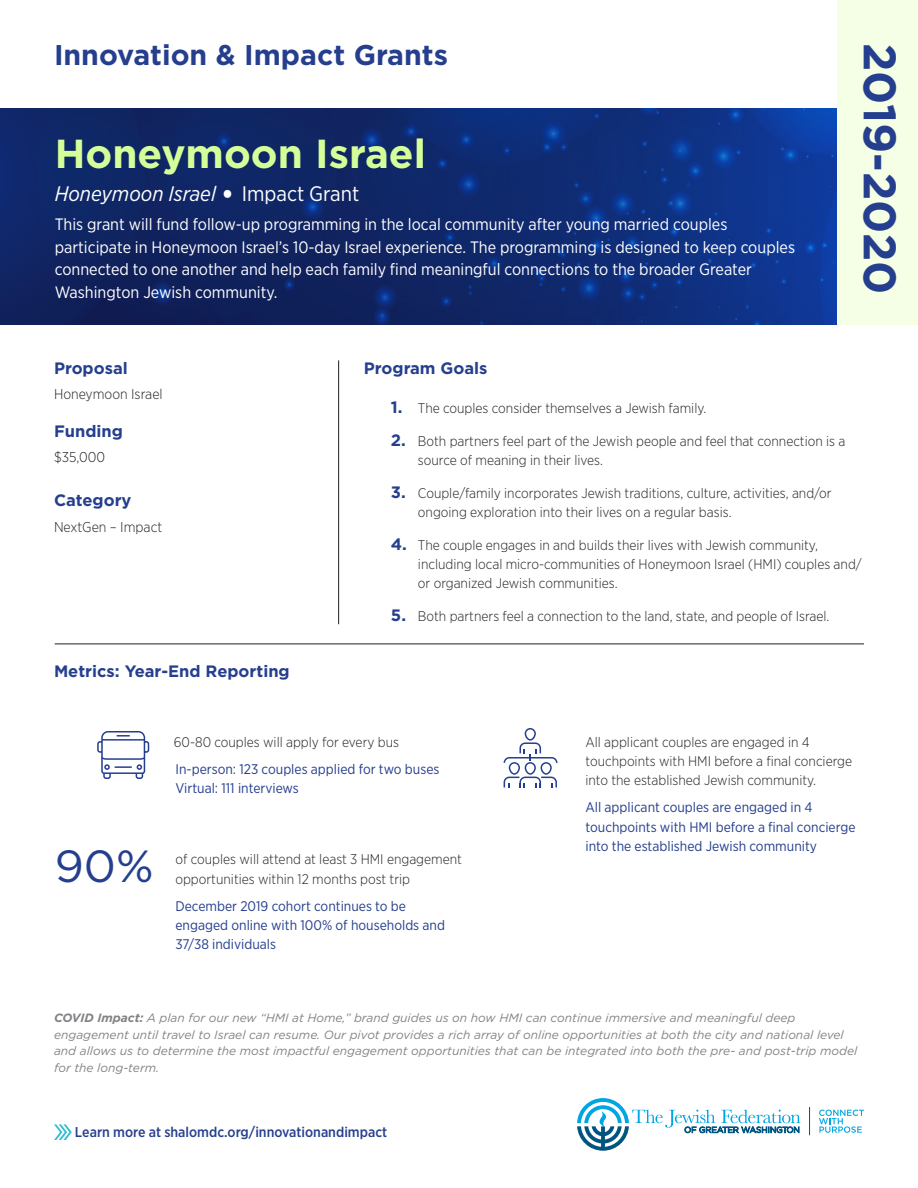
<style>
.page{position:relative;width:918px;height:1188px;background:#fff}
.page>*{position:absolute;margin:0;border:0;box-sizing:border-box;transform-origin:0 0}
.t1{font:700 45.6px "Gotham";color:#253f8e}
.t2{font:45px "Gotham";color:#253f8e}
.t3{font:700 40.5px "Gotham";color:#d4ff99}
.t4{font:700 28.5px "Gotham";color:#253f8e}
.t5{font:italic 21px "Gotham Narrow";color:#fff}
.t6{font:16.5px/22.5px "Gotham Narrow";color:#fff}
.t7{font:700 16.5px "Gotham";color:#253f8e}
.t8{font:500 14.25px "Gotham Narrow";color:#253f8e}
.t9{font:300 14.25px "Gotham Narrow";color:#231f20}
.t10{font:300 13.95px/19.2px "Gotham Narrow";color:#231f20}
.t11{font:13.95px/19.2px "Gotham Narrow";color:#253f8e}
.t12{font:italic 12px/16.5px "Gotham";color:#808285}
.s1{font-style:normal;font-size:31.5px}
.s2{font-style:normal}
.s3{font-family:"Gotham";font-weight:700;font-size:16.5px;color:#253f8e}
.s4{font-weight:700}
</style>
<div class="page">
<svg style="left:0;top:108px;width:837px;height:216px;fill:#0f2869"></svg>
<div style="left:837px;top:0;width:81px;height:324px;background:#f4ffe6"></div>
<svg style="left:54px;top:1124px;width:18px;height:16px"></svg>
<svg style="left:577px;top:1098px;width:223px;height:53px"></svg>
<svg style="left:819px;top:1110px;width:45px;height:23px"></svg>
<svg style="left:809px;top:1107px;width:1px;height:28px"></svg>
<hr style="left:338px;top:360px;width:1px;height:264px;background:#231f20">
<hr style="left:55px;top:644px;width:809px;height:1px;background:#231f20">
<svg style="left:504px;top:728px;width:54px;height:59px"></svg>
<svg style="left:97px;top:731px;width:53px;height:48px"></svg>
<h3 class="t4" style="left:54px;top:43px;width:396px">Innovation &amp; Impact Grants</h3>
<h1 class="t1" style="left:900px;top:43px;width:254px;rotate:90deg">2019-2020</h1>
<h3 class="t3" style="left:55px;top:136px;width:373px">Honeymoon Israel</h3>
<h3 class="t5" style="left:55px;top:184px;width:306px">Honeymoon Israel <span class="s1">•</span> <span class="s2">Impact Grant</span></h3>
<p class="t6" style="left:55px;top:214px;width:742px">This grant will fund follow-up programming in the local community after young married couples participate in Honeymoon Israel’s 10-day Israel experience. The programming is designed to keep couples connected to one another and help each family find meaningful connections to the broader Greater Washington Jewish community.</p>
<p class="t7" style="left:54px;top:360px;width:75px">Proposal</p>
<p class="t9" style="left:54px;top:388px;width:110px">Honeymoon Israel</p>
<p class="t7" style="left:54px;top:423px;width:70px">Funding</p>
<p class="t9" style="left:54px;top:451px;width:53px">$35,000</p>
<p class="t7" style="left:54px;top:493px;width:79px">Category</p>
<p class="t9" style="left:54px;top:520px;width:110px">NextGen – Impact</p>
<p class="t7" style="left:54px;top:664px;width:237px">Metrics: Year-End Reporting</p>
<p class="t7" style="left:364px;top:360px;width:125px">Program Goals</p>
<p class="t10" style="left:391px;top:399px;width:317px"><span class="s3">1.</span> The couples consider themselves a Jewish family.</p>
<p class="t10" style="left:418px;top:432px;width:429px;text-indent:-27px"><span class="s3">2.</span> Both partners feel part of the Jewish people and feel that connection is a source of meaning in their lives.</p>
<p class="t10" style="left:418px;top:484px;width:415px;text-indent:-27px"><span class="s3">3.</span> Couple/family incorporates Jewish traditions, culture, activities, and/or ongoing exploration into their lives on a regular basis.</p>
<p class="t10" style="left:418px;top:536px;width:445px;text-indent:-27px"><span class="s3">4.</span> The couple engages in and builds their lives with Jewish community, including local micro-communities of Honeymoon Israel (HMI) couples and/ or organized Jewish communities.</p>
<p class="t10" style="left:391px;top:607px;width:440px"><span class="s3">5.</span> Both partners feel a connection to the land, state, and people of Israel.</p>
<h2 class="t2" style="left:55px;top:846px;width:100px">90%</h2>
<p class="t10" style="left:174px;top:733px;width:227px">60-80 couples will apply for every bus</p>
<p class="t11" style="left:175px;top:760px;width:266px">In-person: 123 couples applied for two buses<br>Virtual: 111 interviews</p>
<p class="t10" style="left:175px;top:851px;width:288px">of couples will attend at least 3 HMI engagement opportunities within 12 months post trip</p>
<p class="t11" style="left:175px;top:897px;width:271px">December 2019 cohort continues to be engaged online with 100% of households and<br>37/38 individuals</p>
<p class="t10" style="left:585px;top:733px;width:268px">All applicant couples are engaged in 4 touchpoints with HMI before a final concierge into the established Jewish community.</p>
<p class="t11" style="left:585px;top:799px;width:272px">All applicant couples are engaged in 4 touchpoints with HMI before a final concierge into the established Jewish community</p>
<p class="t12" style="left:54px;top:1010px;width:805px"><span class="s4">COVID Impact:</span> A plan for our new “HMI at Home,” brand guides us on how HMI can continue immersive and meaningful deep engagement until travel to Israel can resume. Our pivot provides a rich array of online opportunities at both the city and national level and allows us to determine the most impactful engagement opportunities that can be integrated into both the pre- and post-trip model for the long-term.</p>
<p class="t8" style="left:75px;top:1126px;width:314px">Learn more at shalomdc.org/innovationandimpact</p>
</div>
